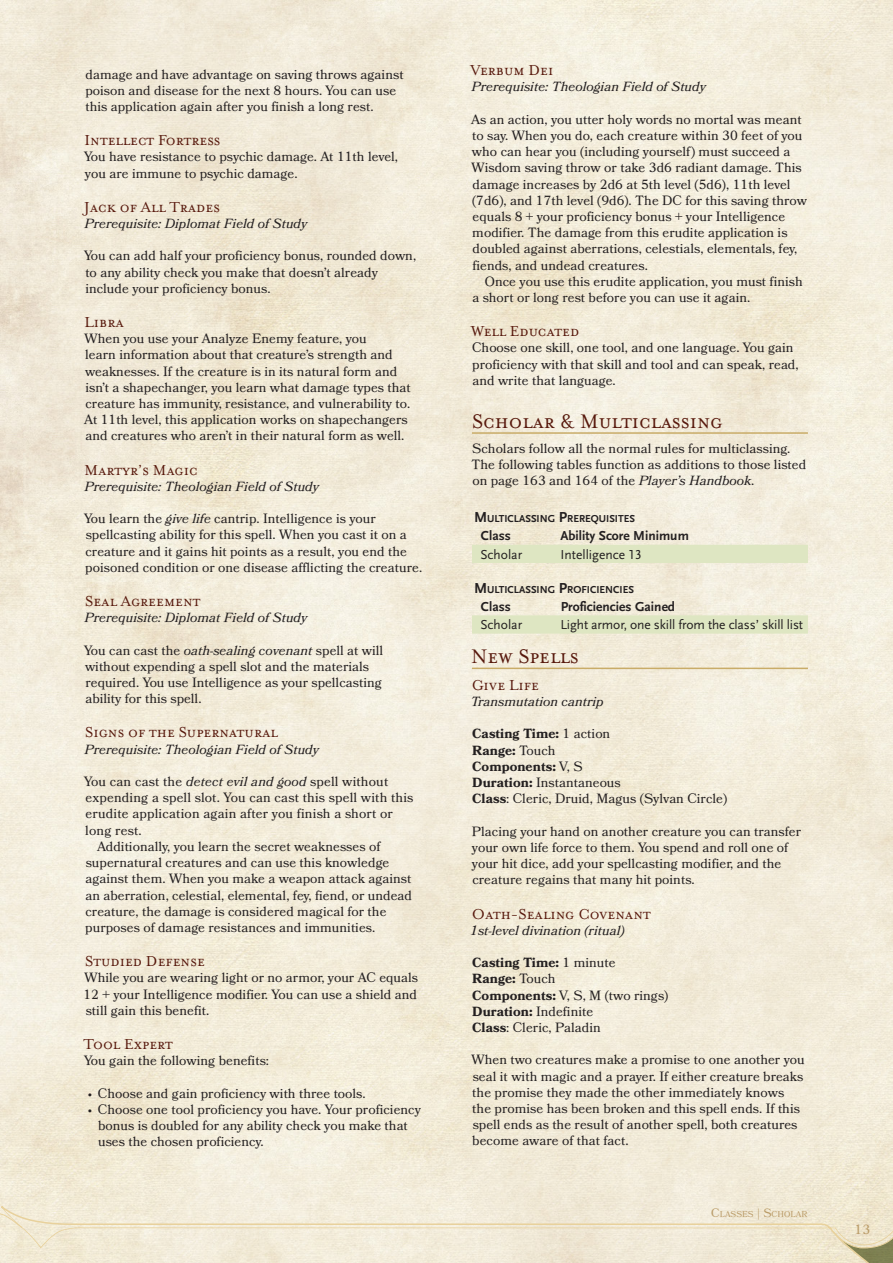
<style>
.page{position:relative;width:893px;height:1263px;background:#fff}
.page>*{position:absolute;margin:0;border:0;box-sizing:border-box;transform-origin:0 0}
.t1{font:500 22.5px "Mr Eaves SC Remake";color:#57180c}
.t2{font:500 16.5px "Mr Eaves SC Remake";color:#57180c}
.t3{font:13.5px/16.2px "Bookinsanity Remake";color:#231f20}
.t4{font:italic 13.5px "Bookinsanity Remake";color:#231f20}
.t5{font:13.5px "Scaly Sans Remake";letter-spacing:-.01em;color:#231f20}
.t6{font:700 13.5px "Scaly Sans Remake";color:#231f20}
.t7{font:13.5px "Bookinsanity Remake";color:#b99a66}
.t8{font:700 10.5px "Scaly Sans Remake";color:#231f20}
.t9{font:8.4px "Bookinsanity Remake";color:#b99a66}
.s1{font-style:italic}
.s2{font-size:15px}
.s3{font-family:"Scaly Sans SC Remake"}
.s4{font-weight:700}
.s5{font-size:12px}
</style>
<div class="page">
<img style="left:0;top:0;width:893px;height:1263px">
<svg style="left:1px;top:1206px;width:892px;height:57px;background:#efe8d3"></svg>
<svg style="left:0;top:1213px;width:23px;height:15px"></svg>
<hr style="left:472px;top:432px;width:336px;height:2px;background:#c9ac68">
<hr style="left:472px;top:668px;width:336px;height:1px;background:#c9ac68">
<svg style="left:472px;top:545px;width:336px;height:89px;background:#eae9d0"></svg>
<p class="t3" style="left:85px;top:66px;width:320px">damage and have advantage on saving throws against poison and disease for the next 8 hours. You can use this application again after you finish a long rest.</p>
<p class="t2" style="left:84px;top:132px;width:137px">Intellect Fortress</p>
<p class="t3" style="left:84px;top:149px;width:316px">You have resistance to psychic damage. At 11th level, you are immune to psychic damage.</p>
<p class="t2" style="left:84px;top:198px;width:137px">Jack of All Trades</p>
<p class="t4" style="left:85px;top:216px;width:224px">Prerequisite: Diplomat Field of Study</p>
<p class="t3" style="left:84px;top:248px;width:334px">You can add half your proficiency bonus, rounded down, to any ability check you make that doesn’t already include your proficiency bonus.</p>
<p class="t2" style="left:84px;top:313px;width:41px">Libra</p>
<p class="t3" style="left:84px;top:330px;width:328px">When you use your Analyze Enemy feature, you<br>learn information about that creature’s strength and weaknesses. If the creature is in its natural form and isn’t a shapechanger, you learn what damage types that creature has immunity, resistance, and vulnerability to.<br>At 11th level, this application works on shapechangers and creatures who aren’t in their natural form as well.</p>
<p class="t2" style="left:85px;top:461px;width:115px">Martyr’s Magic</p>
<p class="t4" style="left:85px;top:479px;width:236px">Prerequisite: Theologian Field of Study</p>
<p class="t3" style="left:84px;top:510px;width:340px">You learn the <span class="s1">give life</span> cantrip. Intelligence is your spellcasting ability for this spell. When you cast it on a creature and it gains hit points as a result, you end the poisoned condition or one disease afflicting the creature.</p>
<p class="t2" style="left:85px;top:592px;width:117px">Seal Agreement</p>
<p class="t4" style="left:85px;top:610px;width:224px">Prerequisite: Diplomat Field of Study</p>
<p class="t3" style="left:84px;top:642px;width:301px">You can cast the <span class="s1">oath-sealing covenant</span> spell at will without expending a spell slot and the materials required. You use Intelligence as your spellcasting ability for this spell.</p>
<p class="t2" style="left:85px;top:724px;width:194px">Signs of the Supernatural</p>
<p class="t4" style="left:85px;top:741px;width:236px">Prerequisite: Theologian Field of Study</p>
<p class="t3" style="left:84px;top:773px;width:306px">You can cast the <span class="s1">detect evil and good</span> spell without</p>
<p class="t3" style="left:86px;top:789px;width:329px">expending a spell slot. You can cast this spell with this</p>
<p class="t3" style="left:86px;top:806px;width:309px">erudite application again after you finish a short or</p>
<p class="t3" style="left:85px;top:822px;width:58px">long rest.</p>
<p class="t3" style="left:97px;top:838px;width:285px">Additionally, you learn the secret weaknesses of</p>
<p class="t3" style="left:86px;top:854px;width:305px">supernatural creatures and can use this knowledge</p>
<p class="t3" style="left:85px;top:870px;width:327px">against them. When you make a weapon attack against</p>
<p class="t3" style="left:85px;top:887px;width:328px">an aberration, celestial, elemental, fey, fiend, or undead</p>
<p class="t3" style="left:85px;top:903px;width:303px">creature, the damage is considered magical for the</p>
<p class="t3" style="left:85px;top:919px;width:292px">purposes of damage resistances and immunities.</p>
<p class="t2" style="left:85px;top:952px;width:121px">Studied Defense</p>
<p class="t3" style="left:84px;top:969px;width:336px;text-align:justify">While you are wearing light or no armor, your AC equals 12 + your Intelligence modifier. You can use a shield and still gain this benefit.</p>
<p class="t2" style="left:84px;top:1035px;width:91px">Tool Expert</p>
<p class="t3" style="left:84px;top:1052px;width:187px">You gain the following benefits:</p>
<p class="t3" style="left:88px;top:1085px;width:279px">• Choose and gain proficiency with three tools.</p>
<p class="t3" style="left:98px;top:1101px;width:324px;text-indent:-10px">• Choose one tool proficiency you have. Your proficiency bonus is doubled for any ability check you make that uses the chosen proficiency.</p>
<p class="t2" style="left:470px;top:62px;width:84px">Verbum Dei</p>
<p class="t4" style="left:471px;top:79px;width:236px">Prerequisite: Theologian Field of Study</p>
<p class="t3" style="left:471px;top:111px;width:337px">As an action, you utter holy words no mortal was meant to say. When you do, each creature within 30 feet of you who can hear you (including yourself) must succeed a Wisdom saving throw or take 3d6 radiant damage. This damage increases by 2d6 at 5th level (5d6), 11th level (7d6), and 17th level (9d6). The DC for this saving throw equals 8 + your proficiency bonus + your Intelligence modifier. The damage from this erudite application is doubled against aberrations, celestials, elementals, fey, fiends, and undead creatures.</p>
<p class="t3" style="left:472px;top:273px;width:332px;text-indent:13px">Once you use this erudite application, you must finish a short or long rest before you can use it again.</p>
<p class="t2" style="left:471px;top:323px;width:110px">Well Educated</p>
<p class="t3" style="left:472px;top:340px;width:328px">Choose one skill, one tool, and one language. You gain proficiency with that skill and tool and can speak, read, and write that language.</p>
<h1 class="t1" style="left:472px;top:410px;width:252px">Scholar &amp; Multiclassing</h1>
<p class="t3" style="left:471px;top:440px;width:336px">Scholars follow all the normal rules for multiclassing.<br>The following tables function as additions to those listed on page 163 and 164 of the <span class="s1">Player’s Handbook</span>.</p>
<p class="t8" style="left:474px;top:513px;width:162px"><span class="s2">M</span>ULTICLASSING <span class="s2">P</span>REREQUISITES</p>
<p class="t6" style="left:481px;top:528px;width:31px">Class</p>
<p class="t6" style="left:560px;top:528px;width:130px">Ability Score Minimum</p>
<p class="t5" style="left:480px;top:547px;width:43px">Scholar</p>
<p class="t5" style="left:561px;top:547px;width:83px">Intelligence <span class="s3">13</span></p>
<p class="t8" style="left:474px;top:584px;width:161px"><span class="s2">M</span>ULTICLASSING <span class="s2">P</span>ROFICIENCIES</p>
<p class="t6" style="left:481px;top:599px;width:31px">Class</p>
<p class="t6" style="left:561px;top:599px;width:116px">Proficiencies Gained</p>
<p class="t5" style="left:480px;top:617px;width:43px">Scholar</p>
<p class="t5" style="left:560px;top:617px;width:244px">Light armor, one skill from the class’ skill list</p>
<h1 class="t1" style="left:471px;top:645px;width:109px">New Spells</h1>
<p class="t2" style="left:472px;top:676px;width:69px">Give Life</p>
<p class="t4" style="left:471px;top:694px;width:134px">Transmutation cantrip</p>
<p class="t3" style="left:472px;top:726px;width:256px"><span class="s4">Casting Time:</span> 1 action<br><span class="s4">Range:</span> Touch<br><span class="s4">Components:</span> V, S<br><span class="s4">Duration:</span> Instantaneous<br><span class="s4">Class</span>: Cleric, Druid, Magus (Sylvan Circle)</p>
<p class="t3" style="left:472px;top:823px;width:331px">Placing your hand on another creature you can transfer your own life force to them. You spend and roll one of your hit dice, add your spellcasting modifier, and the creature regains that many hit points.</p>
<p class="t2" style="left:472px;top:905px;width:181px">Oath-Sealing Covenant</p>
<p class="t4" style="left:470px;top:922px;width:156px">1st-level divination (ritual)</p>
<p class="t3" style="left:472px;top:954px;width:198px"><span class="s4">Casting Time:</span> 1 minute<br><span class="s4">Range:</span> Touch<br><span class="s4">Components:</span> V, S, M (two rings)<br><span class="s4">Duration:</span> Indefinite<br><span class="s4">Class</span>: Cleric, Paladin</p>
<p class="t3" style="left:472px;top:1051px;width:335px">When two creatures make a promise to one another you seal it with magic and a prayer. If either creature breaks the promise they made the other immediately knows the promise has been broken and this spell ends. If this spell ends as the result of another spell, both creatures become aware of that fact.</p>
<p class="t9" style="left:711px;top:1209px;width:98px"><span class="s5">C</span>LASSES <span class="s5">| S</span>CHOLAR</p>
<p class="t7" style="left:855px;top:1221px;width:17px">13</p>
</div>
